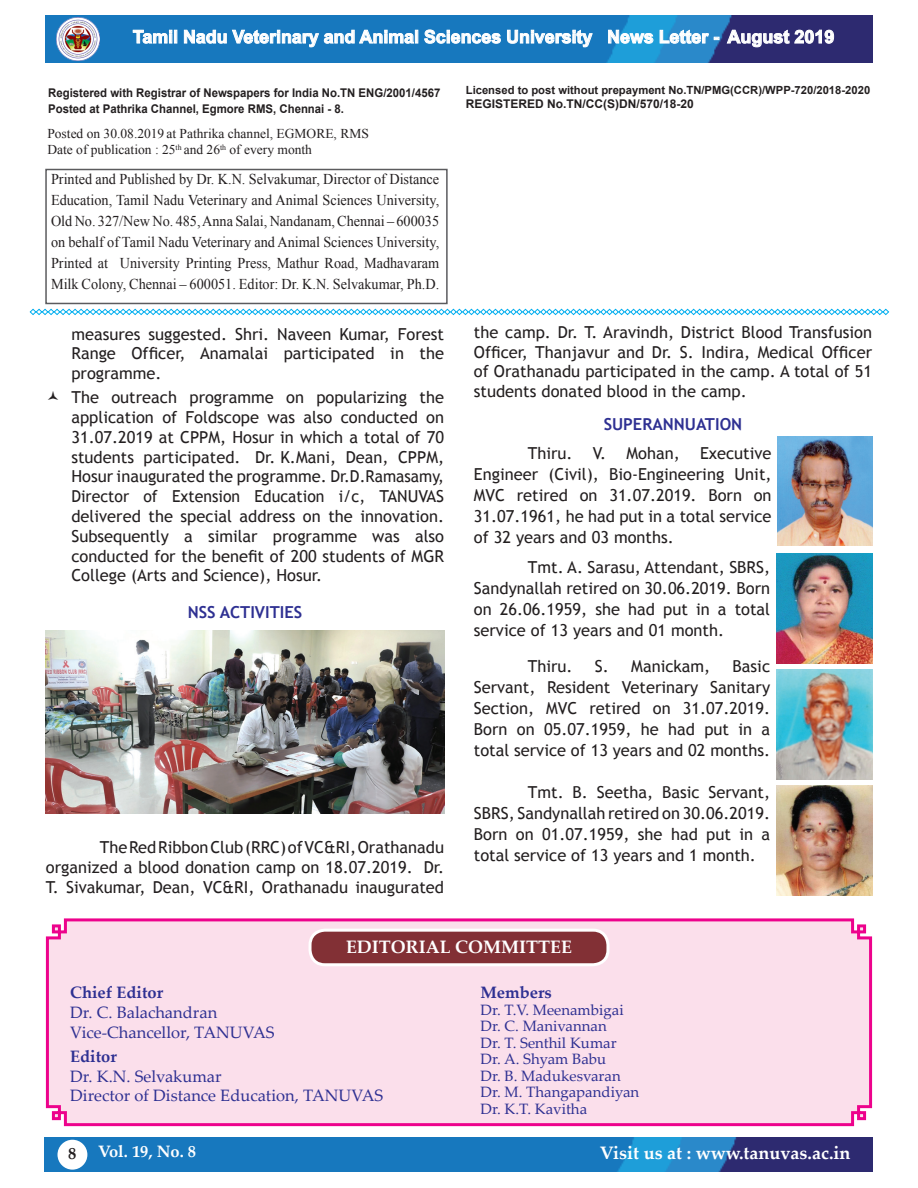
<style>
.page{position:relative;width:918px;height:1188px;background:#fff}
.page>*{position:absolute;margin:0;border:0;box-sizing:border-box;transform-origin:0 0}
.t1{font:700 18px "Arial";color:#fff}
.t2{font:700 18px "Palatino Linotype";color:#fff}
.t3{font:16.5px/19.8px "Trebuchet MS";color:#231f20;text-align:justify}
.t4{font:16.5px/19.8px "Palatino Linotype";color:#2e3092}
.t5{font:700 16.5px "Trebuchet MS";color:#2e3092}
.t6{font:700 16.5px "Palatino Linotype";color:#2e3092}
.t7{font:700 16.5px "Palatino Linotype";color:#fff}
.t8{font:700 16.5px "Palatino Linotype";color:#231f20}
.t9{font:15px/21px "Times New Roman";color:#231f20;text-align:justify;scale:.95 1}
.t10{font:15px/16.5px "Palatino Linotype";color:#2e3092}
.t11{font:13.5px/16.2px "Times New Roman";color:#231f20}
.t12{font:700 12px/16.5px "Arial";color:#231f20;scale:.95 1}
.t13{font:700 12px "Arial";color:#231f20}
.t14{font:700 11.25px "Arial";color:#231f20}
</style>
<div class="page">
<img style="left:776px;top:785px;width:96px;height:110px">
<img style="left:45px;top:1137px;width:827px;height:34px">
<img style="left:45px;top:16px;width:828px;height:47px">
<div style="left:57px;top:1140px;width:30px;height:30px;background:#fff;border-radius:50%"></div>
<svg style="left:133px;top:29px;width:44px;height:15px"></svg>
<svg style="left:184px;top:29px;width:234px;height:19px;background:#539bce"></svg>
<svg style="left:424px;top:29px;width:77px;height:15px"></svg>
<svg style="left:507px;top:29px;width:86px;height:19px;background:#579dcf"></svg>
<svg style="left:608px;top:29px;width:111px;height:15px;background:#67b3de"></svg>
<svg style="left:727px;top:29px;width:107px;height:19px;background:#656296"></svg>
<img style="left:57px;top:18px;width:42px;height:42px">
<div style="left:45px;top:918px;width:828px;height:209px;background:#fbdfeb"></div>
<div style="left:310px;top:930px;width:298px;height:35px;background:#823035;border-radius:15px"></div>
<div style="left:309px;top:929px;width:300px;height:37px;border:3px solid #fff;border-radius:15px"></div>
<svg style="left:30px;top:309px;width:859px;height:6px"></svg>
<div style="left:45px;top:169px;width:403px;height:135px;background:#fff;border:2px solid #5b5b5e"></div>
<img style="left:46px;top:630px;width:398px;height:184px">
<img style="left:778px;top:437px;width:94px;height:108px">
<img style="left:776px;top:554px;width:96px;height:110px">
<img style="left:776px;top:669px;width:96px;height:111px">
<p class="t1" style="left:133px;top:25px;width:703px">Tamil Nadu Veterinary and Animal Sciences University News Letter - August 2019</p>
<p class="t12" style="left:48px;top:84px;width:414px">Registered with Registrar of Newspapers for India No.TN ENG/2001/4567<br>Posted at Pathrika Channel, Egmore RMS, Chennai - 8.</p>
<p class="t11" style="left:47px;top:125px;width:323px">Posted on 30.08.2019 at Pathrika channel, EGMORE, RMS<br>Date of publication : 25<sup>th</sup> and 26<sup>th</sup> of every month</p>
<p class="t9" style="left:51px;top:168px;width:410px">Printed and Published by Dr. K.N. Selvakumar, Director of Distance Education, Tamil Nadu Veterinary and Animal Sciences University, Old No. 327/New No. 485, Anna Salai, Nandanam, Chennai – 600035 on behalf of Tamil Nadu Veterinary and Animal Sciences University, Printed at University Printing Press, Mathur Road, Madhavaram Milk Colony, Chennai – 600051. Editor: Dr. K.N. Selvakumar, Ph.D.</p>
<p class="t3" style="left:71px;top:324px;width:374px">measures suggested. Shri. Naveen Kumar, Forest Range Officer, Anamalai participated in the programme.</p>
<p class="t3" style="left:71px;top:388px;width:374px">The outreach programme on popularizing the application of Foldscope was also conducted on 31.07.2019 at CPPM, Hosur in which a total of 70 students participated. Dr. K.Mani, Dean, CPPM, Hosur inaugurated the programme. Dr.D.Ramasamy, Director of Extension Education i/c, TANUVAS delivered the special address on the innovation.<br>Subsequently a similar programme was also conducted for the benefit of 200 students of MGR College (Arts and Science), Hosur.</p>
<p class="t5" style="left:188px;top:602px;width:116px">NSS ACTIVITIES</p>
<p class="t3" style="left:46px;top:838px;width:400px;text-indent:54px">The Red Ribbon Club (RRC) of VC&amp;RI, Orathanadu organized a blood donation camp on 18.07.2019. Dr.<br>T. Sivakumar, Dean, VC&amp;RI, Orathanadu inaugurated</p>
<p class="t14" style="left:466px;top:82px;width:406px">Licensed to post without prepayment No.TN/PMG(CCR)/WPP-720/2018-2020</p>
<p class="t13" style="left:466px;top:96px;width:230px">Registered No.TN/CC(S)DN/570/18-20</p>
<p class="t3" style="left:474px;top:322px;width:400px">the camp. Dr. T. Aravindh, District Blood Transfusion Officer, Thanjavur and Dr. S. Indira, Medical Officer of Orathanadu participated in the camp. A total of 51 students donated blood in the camp.</p>
<p class="t5" style="left:604px;top:414px;width:140px">SUPERANNUATION</p>
<p class="t3" style="left:474px;top:443px;width:299px;line-height:21px;text-indent:54px">Thiru. V. Mohan, Executive Engineer (Civil), Bio-Engineering Unit, MVC retired on 31.07.2019. Born on 31.07.1961, he had put in a total service of 32 years and 03 months.</p>
<p class="t3" style="left:474px;top:557px;width:298px;line-height:21px;text-indent:54px">Tmt. A. Sarasu, Attendant, SBRS, Sandynallah retired on 30.06.2019. Born on 26.06.1959, she had put in a total service of 13 years and 01 month.</p>
<p class="t3" style="left:528px;top:656px;width:46px">Thiru.</p>
<p class="t3" style="left:595px;top:656px;width:117px">S. Manickam,</p>
<p class="t3" style="left:474px;top:656px;width:298px;line-height:21px;text-indent:259px">Basic Servant, Resident Veterinary Sanitary Section, MVC retired on 31.07.2019.<br>Born on 05.07.1959, he had put in a total service of 13 years and 02 months.</p>
<p class="t3" style="left:474px;top:782px;width:298px;line-height:21px;text-indent:54px">Tmt. B. Seetha, Basic Servant, SBRS, Sandynallah retired on 30.06.2019.<br>Born on 01.07.1959, she had put in a total service of 13 years and 1 month.</p>
<p class="t2" style="left:346px;top:934px;width:216px">Editorial Committee</p>
<p class="t6" style="left:480px;top:981px;width:73px">Members</p>
<p class="t10" style="left:480px;top:1001px;width:160px">Dr. T.V. Meenambigai<br>Dr. C. Manivannan<br>Dr. T. Senthil Kumar<br>Dr. A. Shyam Babu<br>Dr. B. Madukesvaran<br>Dr. M. Thangapandiyan<br>Dr. K.T. Kavitha</p>
<p class="t6" style="left:70px;top:981px;width:94px">Chief Editor</p>
<p class="t4" style="left:70px;top:1002px;width:206px">Dr. C. Balachandran<br>Vice-Chancellor, TANUVAS</p>
<p class="t6" style="left:70px;top:1044px;width:48px">Editor</p>
<p class="t4" style="left:70px;top:1065px;width:315px">Dr. K.N. Selvakumar<br>Director of Distance Education, TANUVAS</p>
<p class="t8" style="left:68px;top:1142px;width:10px">8</p>
<p class="t7" style="left:98px;top:1140px;width:100px">Vol. 19, No. 8</p>
<p class="t2" style="left:600px;top:1140px;width:252px">Visit us at : www.tanuvas.ac.in</p>
</div>
